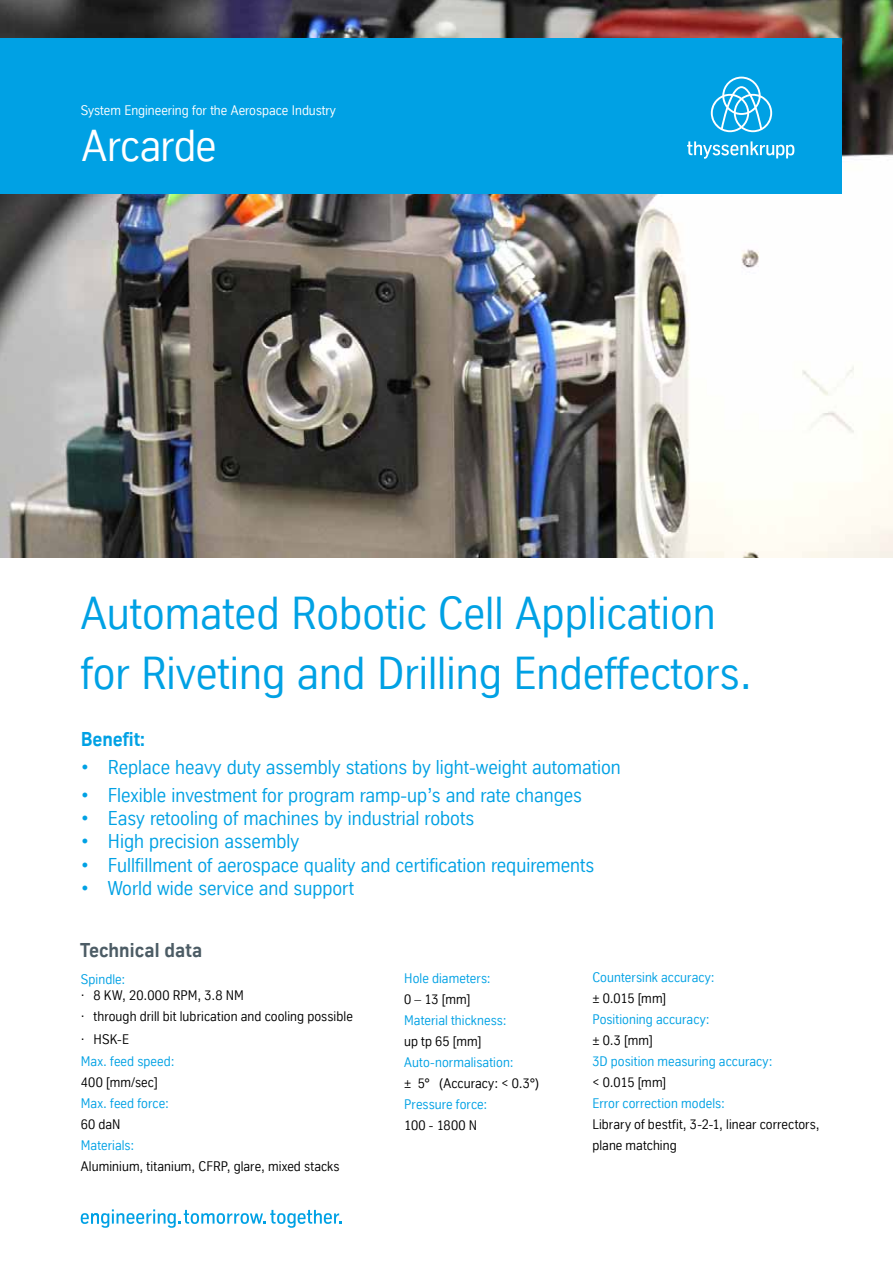
<style>
.page{position:relative;width:893px;height:1263px;background:#fff}
.page>*{position:absolute;margin:0;border:0;box-sizing:border-box;transform-origin:0 0}
.t1{font:45px/60px "TK Type";color:#00a1e4}
.t2{font:43.5px "TK Type";letter-spacing:-.01em;color:#fff}
.t3{font:19.5px "TK Type";color:#00a1e4}
.t4{font:700 19.5px "TK Type";letter-spacing:.005em;color:#4c5c65}
.t5{font:700 19.5px "TK Type";letter-spacing:-.005em;color:#00a1e4}
.t6{font:13.5px/21px "TK Type";letter-spacing:.005em;color:#000}
.t7{font:13.5px "TK Type";letter-spacing:.005em;color:#00a1e4}
.t8{font:13.5px "TK Type";color:#fff}
</style>
<div class="page">
<img style="left:0;top:0;width:893px;height:557px">
<svg style="left:81px;top:1209px;width:260px;height:19px"></svg>
<div style="left:0;top:38px;width:842px;height:155px;background:#00a1e4"></div>
<svg style="left:711px;top:77px;width:61px;height:55px"></svg>
<svg style="left:687px;top:141px;width:107px;height:18px"></svg>
<p class="t8" style="left:81px;top:103px;width:257px">System Engineering for the Aerospace Industry</p>
<h2 class="t2" style="left:82px;top:121px;width:136px">Arcarde</h2>
<h1 class="t1" style="left:81px;top:584px;width:673px">Automated Robotic Cell Application for Riveting and Drilling Endeffectors.</h1>
<p class="t5" style="left:81px;top:728px;width:66px">Benefit:</p>
<p class="t3" style="left:81px;top:756px;width:542px">• Replace heavy duty assembly stations by light-weight automation</p>
<p class="t3" style="left:81px;top:784px;width:503px">• Flexible investment for program ramp-up’s and rate changes</p>
<p class="t3" style="left:81px;top:807px;width:395px">• Easy retooling of machines by industrial robots</p>
<p class="t3" style="left:81px;top:830px;width:220px">• High precision assembly</p>
<p class="t3" style="left:81px;top:854px;width:515px">• Fullfillment of aerospace quality and certification requirements</p>
<p class="t3" style="left:81px;top:877px;width:275px">• World wide service and support</p>
<p class="t4" style="left:80px;top:939px;width:124px">Technical data</p>
<p class="t7" style="left:81px;top:971px;width:46px">Spindle:</p>
<p class="t6" style="left:81px;top:985px;width:274px">· 8 KW, 20.000 RPM, 3.8 NM<br>· through drill bit lubrication and cooling possible</p>
<p class="t6" style="left:81px;top:1028px;width:50px">· HSK-E</p>
<p class="t7" style="left:81px;top:1054px;width:95px">Max. feed speed:</p>
<p class="t6" style="left:81px;top:1072px;width:78px">400 [mm/sec]</p>
<p class="t7" style="left:81px;top:1096px;width:90px">Max. feed force:</p>
<p class="t6" style="left:81px;top:1114px;width:41px">60 daN</p>
<p class="t7" style="left:81px;top:1138px;width:55px">Materials:</p>
<p class="t6" style="left:81px;top:1156px;width:260px">Aluminium, titanium, CFRP, glare, mixed stacks</p>
<p class="t7" style="left:404px;top:971px;width:88px">Hole diameters:</p>
<p class="t6" style="left:404px;top:989px;width:68px">0 – 13 [mm]</p>
<p class="t7" style="left:404px;top:1013px;width:104px">Material thickness:</p>
<p class="t6" style="left:404px;top:1031px;width:79px">up tp 65 [mm]</p>
<p class="t7" style="left:404px;top:1055px;width:111px">Auto-normalisation:</p>
<p class="t6" style="left:404px;top:1073px;width:136px">± 5° (Accuracy: &lt; 0.3°)</p>
<p class="t7" style="left:404px;top:1097px;width:85px">Pressure force:</p>
<p class="t6" style="left:404px;top:1115px;width:75px">100 - 1800 N</p>
<p class="t7" style="left:592px;top:970px;width:124px">Countersink accuracy:</p>
<p class="t6" style="left:592px;top:988px;width:75px">± 0.015 [mm]</p>
<p class="t7" style="left:592px;top:1012px;width:119px">Positioning accuracy:</p>
<p class="t6" style="left:592px;top:1030px;width:62px">± 0.3 [mm]</p>
<p class="t7" style="left:592px;top:1054px;width:182px">3D position measuring accuracy:</p>
<p class="t6" style="left:592px;top:1072px;width:75px">&lt; 0.015 [mm]</p>
<p class="t7" style="left:592px;top:1096px;width:134px">Error correction models:</p>
<p class="t6" style="left:592px;top:1114px;width:229px">Library of bestfit, 3-2-1, linear correctors, plane matching</p>
</div>
